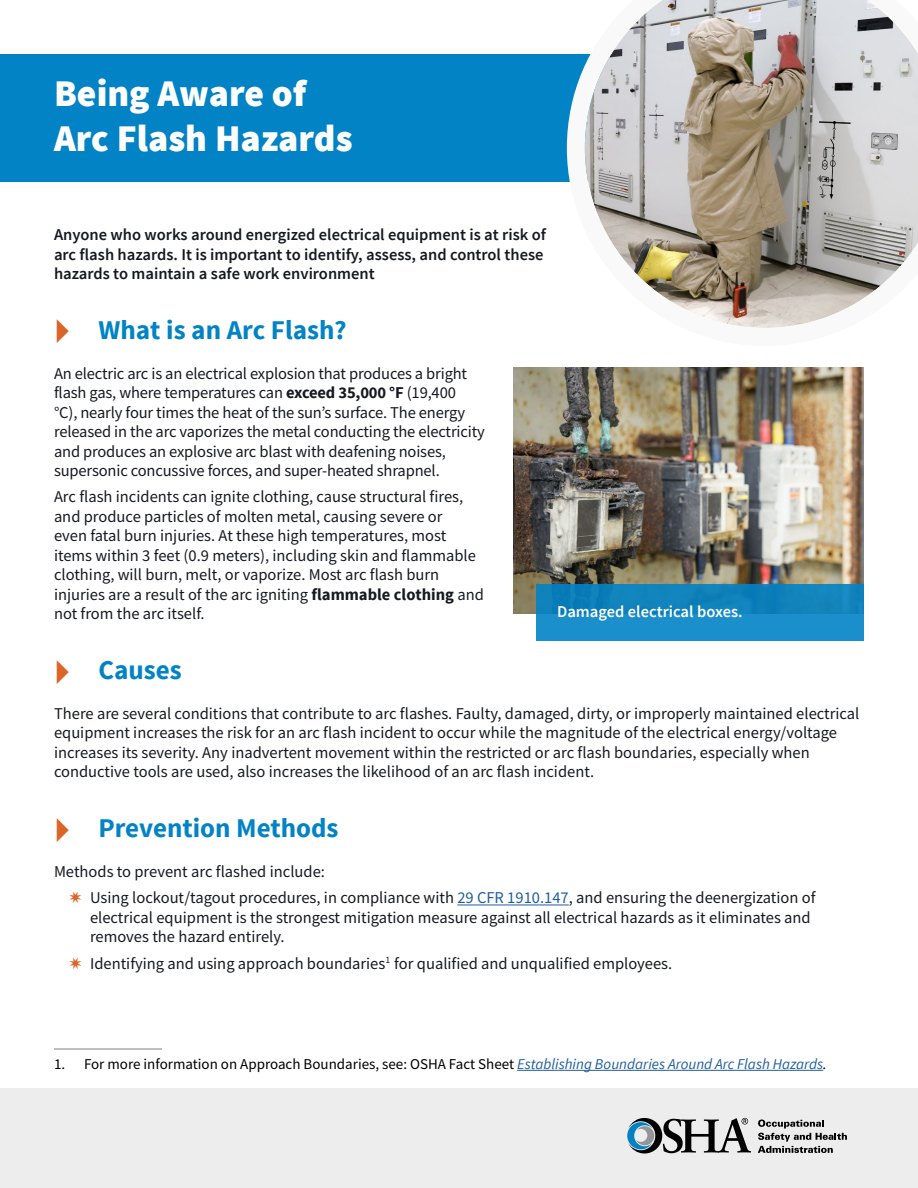
<style>
.page{position:relative;width:918px;height:1188px;background:#fff}
.page>*{position:absolute;margin:0;border:0;box-sizing:border-box;transform-origin:0 0}
.t1{font:900 37.5px/45px "Source Sans Pro";color:#fff}
.Header_1{font:700 27px "Source Sans Pro";color:#0283c6}
.Body{font:16.5px/19.5px "Source Sans Pro";color:#16191f}
.Body-2{font:600 16.5px/19.5px "Source Sans Pro";color:#16191f}
.t2{font:600 16.5px "Source Sans Pro";color:#fff}
.Footnote{font:15px "Source Sans Pro";color:#000}
.s1{font-weight:700}
.s2{color:#215e9e}
.s3{font-style:italic;color:#215e9e}
.s4{font-style:italic}
</style>
<div class="page">
<div style="left:0;top:54px;width:918px;height:127px;background:#0283c6"></div>
<hr style="left:54px;top:1048px;width:108px;height:2px;background:#a8aaad">
<hr style="left:517px;top:1070px;width:306px;height:1px;background:#215e9e">
<hr style="left:457px;top:905px;width:112px;height:1px;background:#215e9e">
<svg style="left:567px;top:0;width:351px;height:328px"></svg>
<img style="left:513px;top:367px;width:351px;height:247px">
<div style="left:537px;top:584px;width:327px;height:57px;background:linear-gradient(to right,#1387c2,#1789c3)"></div>
<div style="left:0;top:1089px;width:918px;height:99px;background:#eeeded"></div>
<svg style="left:758px;top:1120px;width:89px;height:33px"></svg>
<svg style="left:627px;top:1118px;width:124px;height:36px"></svg>
<h1 class="t1" style="left:54px;top:73px;width:300px">Being Aware of<br>Arc Flash Hazards</h1>
<p class="Body-2" style="left:54px;top:225px;width:494px">Anyone who works around energized electrical equipment is at risk of arc flash hazards. It is important to identify, assess, and control these hazards to maintain a safe work environment</p>
<h2 class="Header_1" style="left:98px;top:313px;width:250px">What is an Arc Flash?</h2>
<p class="Body" style="left:54px;top:363px;width:432px">An electric arc is an electrical explosion that produces a bright flash gas, where temperatures can <span class="s1">exceed 35,000 °F</span> (19,400<br>°C), nearly four times the heat of the sun’s surface. The energy released in the arc vaporizes the metal conducting the electricity and produces an explosive arc blast with deafening noises, supersonic concussive forces, and super-heated shrapnel.</p>
<p class="Body" style="left:54px;top:487px;width:431px">Arc flash incidents can ignite clothing, cause structural fires, and produce particles of molten metal, causing severe or<br>even fatal burn injuries. At these high temperatures, most items within 3 feet (0.9 meters), including skin and flammable clothing, will burn, melt, or vaporize. Most arc flash burn injuries are a result of the arc igniting <span class="s1">flammable clothing</span> and not from the arc itself.</p>
<p class="t2" style="left:557px;top:601px;width:187px">Damaged electrical boxes.</p>
<h2 class="Header_1" style="left:98px;top:653px;width:85px">Causes</h2>
<p class="Body" style="left:54px;top:704px;width:807px">There are several conditions that contribute to arc flashes. Faulty, damaged, dirty, or improperly maintained electrical equipment increases the risk for an arc flash incident to occur while the magnitude of the electrical energy/voltage increases its severity. Any inadvertent movement within the restricted or arc flash boundaries, especially when conductive tools are used, also increases the likelihood of an arc flash incident.</p>
<h2 class="Header_1" style="left:98px;top:811px;width:242px">Prevention Methods</h2>
<p class="Body" style="left:54px;top:862px;width:272px">Methods to prevent arc flashed include:</p>
<p class="Body" style="left:90px;top:888px;width:727px">Using lockout/tagout procedures, in compliance with <span class="s2">29 CFR 1910.147</span>, and ensuring the deenergization of electrical equipment is the strongest mitigation measure against all electrical hazards as it eliminates and removes the hazard entirely.</p>
<p class="Body" style="left:90px;top:953px;width:584px">Identifying and using approach boundaries<sup>1</sup> for qualified and unqualified employees.</p>
<p class="Footnote" style="left:54px;top:1055px;width:774px">1. For more information on Approach Boundaries, see: OSHA Fact Sheet <span class="s3">Establishing Boundaries Around Arc Flash Hazards</span><span class="s4">.</span></p>
</div>
